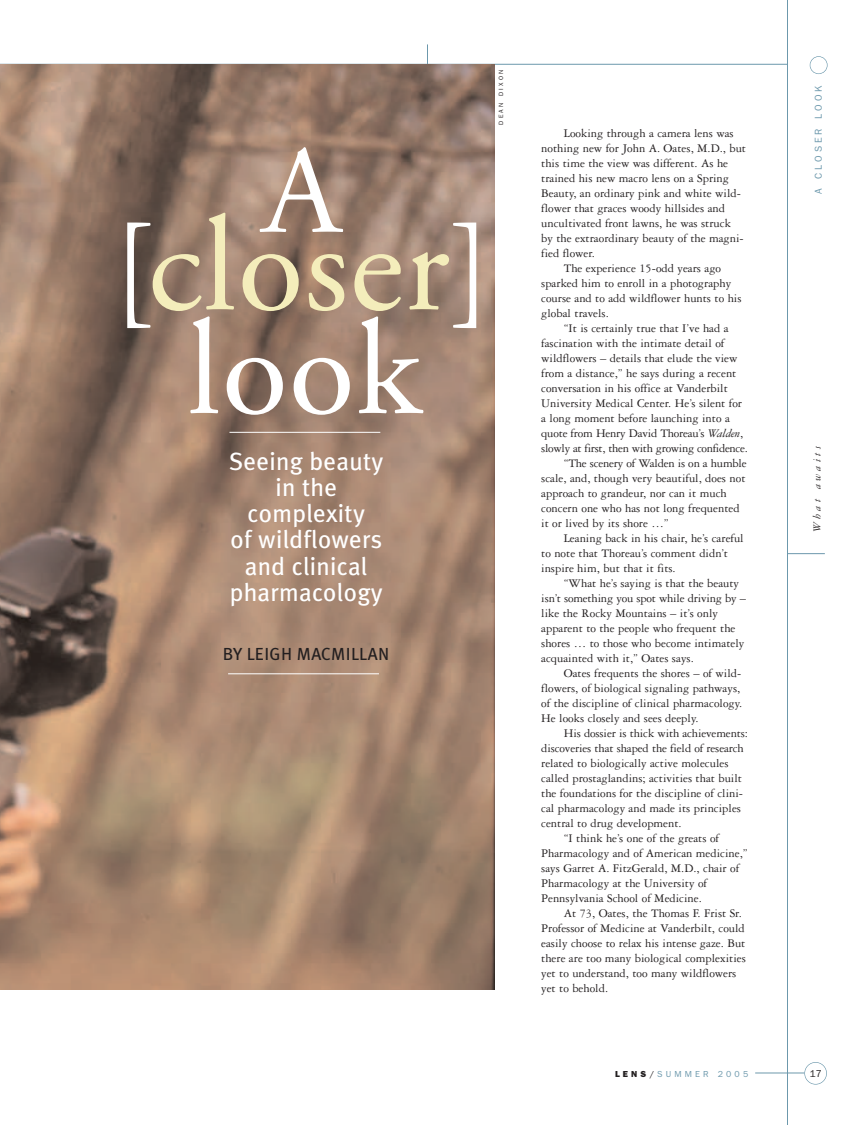
<style>
.page{position:relative;width:855px;height:1125px;background:#fff}
.page>*{position:absolute;margin:0;border:0;box-sizing:border-box;transform-origin:0 0}
.t1{font:135px/103.8px "Adobe Garamond";letter-spacing:.01em;color:#f4edbb;text-align:center}
.t2{font:125px "Adobe Garamond";color:#fff}
.t3{font:25px/26.2px "Meta Plus";letter-spacing:.01em;color:#fff;text-align:center}
.t4{font:17.5px "Meta Plus";letter-spacing:.015em;color:#231f20}
.t5{font:12.5px "Garamond Three";color:#231f20}
.t6{font:12.5px "Garamond Three";letter-spacing:-.025em;color:#231f20}
.t7{font:italic 11.25px "Garamond Three";letter-spacing:.29em;color:#231f20}
.t8{font:10px "Franklin Gothic";letter-spacing:.3em;color:#6c98ac}
.t9{font:10px "Franklin Gothic";color:#231f20}
.t10{font:8.75px "Franklin Gothic";letter-spacing:.36em;color:#6c98ac}
.t11{font:6.25px "Franklin Gothic";letter-spacing:.36em;color:#231f20}
.s1{font-size:126.25px;color:#fff}
.s2{color:#fff}
.s3{font-style:italic}
.s4{font-weight:800;color:#231f20}
.s5{color:#231f20}
</style>
<div class="page">
<hr style="left:755px;top:1073px;width:49px;height:1px;background:#6c98ac">
<div style="left:804px;top:1062px;width:23px;height:23px;border:1px solid #6c98ac;border-radius:50%"></div>
<hr style="left:788px;top:553px;width:37px;height:1px;background:#6c98ac">
<svg style="left:427px;top:44px;width:1px;height:20px"></svg>
<div style="left:810px;top:56px;width:18px;height:18px;border:1px solid #6c98ac;border-radius:50%"></div>
<hr style="left:0;top:64px;width:787px;height:1px;background:#6c98ac">
<hr style="left:787px;top:0;width:1px;height:1125px;background:#6c98ac">
<img style="left:0;top:64px;width:495px;height:926px">
<hr style="left:229px;top:432px;width:151px;height:1px;background:#fff">
<hr style="left:228px;top:673px;width:151px;height:1px;background:#fff">
<h2 class="t2" style="left:263px;top:142px;width:79px">A</h2>
<h1 class="t1" style="left:112px;top:226px;width:380px"><span class="s1">[</span>closer<span class="s1">] </span><span class="s2">look</span></h1>
<h3 class="t3" style="left:229px;top:448px;width:156px">Seeing beauty in the complexity<br>of wildflowers and clinical pharmacology</h3>
<h3 class="t4" style="left:223px;top:643px;width:168px">BY LEIGH MACMILLAN</h3>
<p class="t11" style="left:497px;top:125px;width:56px;rotate:-90deg">DEAN DIXON</p>
<p class="t5" style="left:564px;top:129px;width:171px">Looking through a camera lens was</p>
<p class="t5" style="left:541px;top:144px;width:206px">nothing new for John A. Oates, M.D., but</p>
<p class="t5" style="left:541px;top:159px;width:188px">this time the view was different. As he</p>
<p class="t5" style="left:541px;top:174px;width:189px">trained his new macro lens on a Spring</p>
<p class="t5" style="left:541px;top:189px;width:201px">Beauty, an ordinary pink and white wild-</p>
<p class="t5" style="left:541px;top:204px;width:185px">flower that graces woody hillsides and</p>
<p class="t5" style="left:541px;top:219px;width:191px">uncultivated front lawns, he was struck</p>
<p class="t5" style="left:541px;top:234px;width:204px">by the extraordinary beauty of the magni-</p>
<p class="t5" style="left:541px;top:249px;width:55px">fied flower.</p>
<p class="t5" style="left:564px;top:264px;width:159px">The experience 15-odd years ago</p>
<p class="t5" style="left:541px;top:279px;width:192px">sparked him to enroll in a photography</p>
<p class="t5" style="left:541px;top:294px;width:202px">course and to add wildflower hunts to his</p>
<p class="t5" style="left:541px;top:309px;width:69px">global travels.</p>
<p class="t5" style="left:564px;top:324px;width:166px">“It is certainly true that I’ve had a</p>
<p class="t5" style="left:541px;top:339px;width:185px">fascination with the intimate detail of</p>
<p class="t5" style="left:541px;top:354px;width:198px">wildflowers – details that elude the view</p>
<p class="t5" style="left:541px;top:369px;width:197px">from a distance,” he says during a recent</p>
<p class="t5" style="left:541px;top:384px;width:188px">conversation in his office at Vanderbilt</p>
<p class="t5" style="left:541px;top:399px;width:202px">University Medical Center. He’s silent for</p>
<p class="t5" style="left:541px;top:414px;width:190px">a long moment before launching into a</p>
<p class="t5" style="left:541px;top:429px;width:203px">quote from Henry David Thoreau’s <span class="s3">Walden</span>,</p>
<p class="t6" style="left:541px;top:444px;width:208px">slowly at first, then with growing confidence.</p>
<p class="t5" style="left:564px;top:459px;width:185px">“The scenery of Walden is on a humble</p>
<p class="t5" style="left:541px;top:474px;width:206px">scale, and, though very beautiful, does not</p>
<p class="t5" style="left:541px;top:489px;width:187px">approach to grandeur, nor can it much</p>
<p class="t5" style="left:541px;top:504px;width:200px">concern one who has not long frequented</p>
<p class="t5" style="left:541px;top:519px;width:129px">it or lived by its shore …”</p>
<p class="t5" style="left:564px;top:534px;width:181px">Leaning back in his chair, he’s careful</p>
<p class="t5" style="left:541px;top:549px;width:188px">to note that Thoreau’s comment didn’t</p>
<p class="t5" style="left:541px;top:564px;width:136px">inspire him, but that it fits.</p>
<p class="t5" style="left:564px;top:579px;width:177px">“What he’s saying is that the beauty</p>
<p class="t5" style="left:541px;top:594px;width:206px">isn’t something you spot while driving by –</p>
<p class="t5" style="left:541px;top:609px;width:178px">like the Rocky Mountains – it’s only</p>
<p class="t5" style="left:541px;top:624px;width:196px">apparent to the people who frequent the</p>
<p class="t5" style="left:541px;top:639px;width:205px">shores … to those who become intimately</p>
<p class="t5" style="left:541px;top:654px;width:154px">acquainted with it,” Oates says.</p>
<p class="t5" style="left:564px;top:669px;width:179px">Oates frequents the shores – of wild-</p>
<p class="t5" style="left:541px;top:684px;width:201px">flowers, of biological signaling pathways,</p>
<p class="t5" style="left:541px;top:699px;width:203px">of the discipline of clinical pharmacology.</p>
<p class="t5" style="left:541px;top:714px;width:159px">He looks closely and sees deeply.</p>
<p class="t5" style="left:564px;top:729px;width:186px">His dossier is thick with achievements:</p>
<p class="t5" style="left:541px;top:744px;width:204px">discoveries that shaped the field of research</p>
<p class="t5" style="left:541px;top:759px;width:189px">related to biologically active molecules</p>
<p class="t5" style="left:541px;top:774px;width:202px">called prostaglandins; activities that built</p>
<p class="t5" style="left:541px;top:789px;width:203px">the foundations for the discipline of clini-</p>
<p class="t5" style="left:541px;top:804px;width:201px">cal pharmacology and made its principles</p>
<p class="t5" style="left:541px;top:819px;width:142px">central to drug development.</p>
<p class="t5" style="left:564px;top:834px;width:157px">“I think he’s one of the greats of</p>
<p class="t5" style="left:541px;top:849px;width:208px">Pharmacology and of American medicine,”</p>
<p class="t5" style="left:541px;top:864px;width:199px">says Garret A. FitzGerald, M.D., chair of</p>
<p class="t5" style="left:541px;top:879px;width:167px">Pharmacology at the University of</p>
<p class="t5" style="left:541px;top:894px;width:162px">Pennsylvania School of Medicine.</p>
<p class="t5" style="left:564px;top:909px;width:180px">At 73, Oates, the Thomas F. Frist Sr.</p>
<p class="t5" style="left:541px;top:924px;width:205px">Professor of Medicine at Vanderbilt, could</p>
<p class="t5" style="left:541px;top:939px;width:206px">easily choose to relax his intense gaze. But</p>
<p class="t5" style="left:541px;top:954px;width:206px">there are too many biological complexities</p>
<p class="t5" style="left:541px;top:969px;width:197px">yet to understand, too many wildflowers</p>
<p class="t5" style="left:541px;top:984px;width:68px">yet to behold.</p>
<p class="t10" style="left:615px;top:1069px;width:135px"><span class="s4">LENS</span><span class="s5">/</span>SUMMER 2005</p>
<p class="t8" style="left:813px;top:194px;width:110px;rotate:-90deg">A CLOSER LOOK</p>
<p class="t7" style="left:813px;top:532px;width:88px;rotate:-90deg">What awaits</p>
<p class="t9" style="left:810px;top:1068px;width:13px">17</p>
</div>
